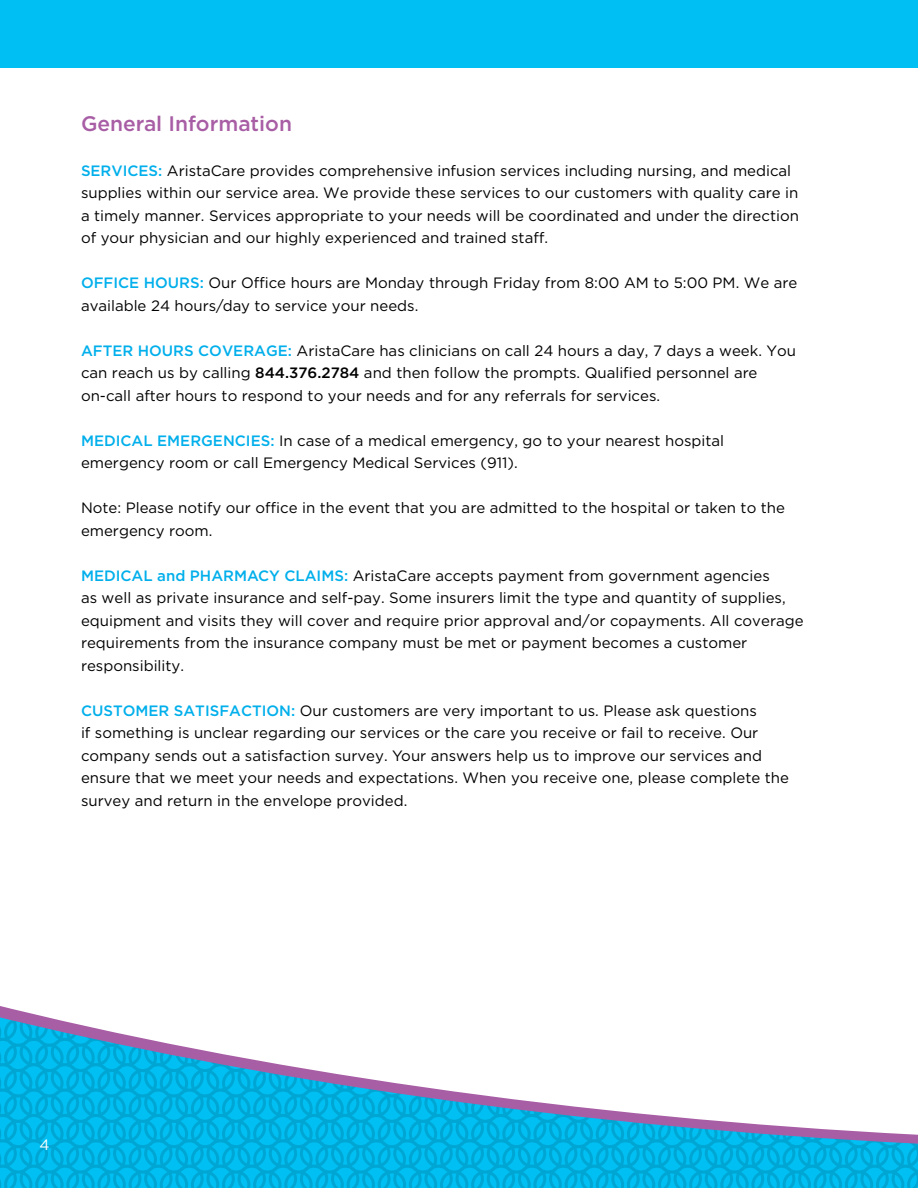
<style>
.page{position:relative;width:918px;height:1188px;background:#fff}
.page>*{position:absolute;margin:0;border:0;box-sizing:border-box;transform-origin:0 0}
.t1{font:500 21px "Gotham";color:#a85ea5}
.t2{font:15px/22.5px "Gotham";color:#000}
.t3{font:15px "Gotham";color:#fff}
.s1{font-weight:500;color:#00afeb}
.s2{font-weight:500}
</style>
<div class="page">
<svg style="left:0;top:1144px;width:918px;height:44px;background:#00b4e4"></svg>
<div style="left:0;top:0;width:918px;height:68px;background:#00c0f3"></div>
<svg style="left:0;top:1006px;width:918px;height:138px"></svg>
<h1 class="t1" style="left:81px;top:109px;width:213px">General Information</h1>
<p class="t2" style="left:81px;top:159px;width:720px"><span class="s1">SERVICES:</span> AristaCare provides comprehensive infusion services including nursing, and medical supplies within our service area. We provide these services to our customers with quality care in a timely manner. Services appropriate to your needs will be coordinated and under the direction of your physician and our highly experienced and trained staff.</p>
<p class="t2" style="left:81px;top:271px;width:718px"><span class="s1">OFFICE HOURS:</span> Our Office hours are Monday through Friday from 8:00 AM to 5:00 PM. We are available 24 hours/day to service your needs.</p>
<p class="t2" style="left:81px;top:339px;width:717px"><span class="s1">AFTER HOURS COVERAGE:</span> AristaCare has clinicians on call 24 hours a day, 7 days a week. You can reach us by calling <span class="s2">844.376.2784</span> and then follow the prompts. Qualified personnel are on-call after hours to respond to your needs and for any referrals for services.</p>
<p class="t2" style="left:81px;top:429px;width:645px"><span class="s1">MEDICAL EMERGENCIES:</span> In case of a medical emergency, go to your nearest hospital emergency room or call Emergency Medical Services (911).</p>
<p class="t2" style="left:81px;top:496px;width:706px">Note: Please notify our office in the event that you are admitted to the hospital or taken to the emergency room.</p>
<p class="t2" style="left:81px;top:564px;width:724px"><span class="s1">MEDICAL and PHARMACY CLAIMS:</span> AristaCare accepts payment from government agencies<br>as well as private insurance and self-pay. Some insurers limit the type and quantity of supplies, equipment and visits they will cover and require prior approval and/or copayments. All coverage requirements from the insurance company must be met or payment becomes a customer responsibility.</p>
<p class="t2" style="left:81px;top:699px;width:710px"><span class="s1">CUSTOMER SATISFACTION:</span> Our customers are very important to us. Please ask questions<br>if something is unclear regarding our services or the care you receive or fail to receive. Our company sends out a satisfaction survey. Your answers help us to improve our services and ensure that we meet your needs and expectations. When you receive one, please complete the survey and return in the envelope provided.</p>
<p class="t3" style="left:39px;top:1135px;width:12px">4</p>
</div>
